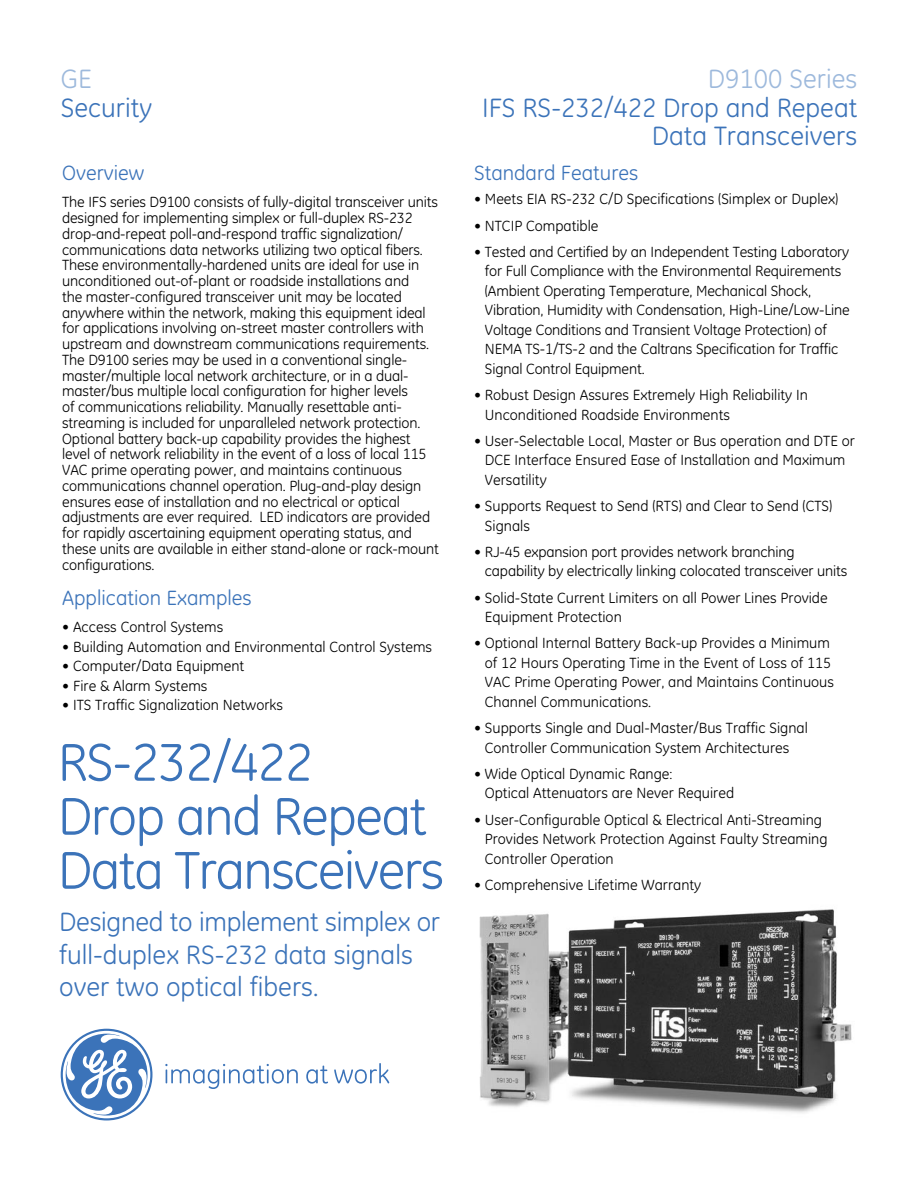
<style>
.page{position:relative;width:918px;height:1188px;background:#fff}
.page>*{position:absolute;margin:0;border:0;box-sizing:border-box;transform-origin:0 0}
.t1{font:54px/54px "GE Inspira";letter-spacing:-.025em;color:#3b73b9}
.t2{font:27px/32.4px "GE Inspira";color:#3b73b9;text-align:right}
.t3{font:27px "GE Inspira";color:#9db9dc}
.t4{font:21px "GE Inspira";color:#3b73b9}
.t5{font:15px/15.8px "GE Inspira";letter-spacing:-.01em;color:#000}
</style>
<div class="page">
<img style="left:479px;top:909px;width:373px;height:204px">
<svg style="left:165px;top:1064px;width:133px;height:25px"></svg>
<svg style="left:306px;top:1066px;width:22px;height:18px"></svg>
<svg style="left:334px;top:1063px;width:55px;height:21px"></svg>
<svg style="left:61px;top:1029px;width:91px;height:91px"></svg>
<h2 class="t3" style="left:61px;top:63px;width:32px">GE</h2>
<h2 class="t2" style="left:61px;top:91px;width:93px">Security</h2>
<h3 class="t4" style="left:62px;top:161px;width:84px">Overview</h3>
<p class="t5" style="left:62px;top:194px;width:378px">The IFS series D9100 consists of fully-digital transceiver units designed for implementing simplex or full-duplex RS-232 drop-and-repeat poll-and-respond traffic signalization/ communications data networks utilizing two optical fibers.<br>These environmentally-hardened units are ideal for use in unconditioned out-of-plant or roadside installations and<br>the master-configured transceiver unit may be located anywhere within the network, making this equipment ideal for applications involving on-street master controllers with upstream and downstream communications requirements.<br>The D9100 series may be used in a conventional single&shy;master/multiple local network architecture, or in a dual&shy;master/bus multiple local configuration for higher levels<br>of communications reliability. Manually resettable anti&shy;streaming is included for unparalleled network protection.<br>Optional battery back-up capability provides the highest level of network reliability in the event of a loss of local 115<br>VAC prime operating power, and maintains continuous communications channel operation. Plug-and-play design ensures ease of installation and no electrical or optical adjustments are ever required. LED indicators are provided for rapidly ascertaining equipment operating status, and these units are available in either stand-alone or rack-mount configurations.</p>
<h3 class="t4" style="left:62px;top:585px;width:191px">Application Examples</h3>
<p class="t5" style="left:62px;top:619px;width:163px">• Access Control Systems</p>
<p class="t5" style="left:62px;top:639px;width:371px">• Building Automation and Environmental Control Systems</p>
<p class="t5" style="left:62px;top:658px;width:184px">• Computer/Data Equipment</p>
<p class="t5" style="left:62px;top:678px;width:147px">• Fire &amp; Alarm Systems</p>
<p class="t5" style="left:62px;top:697px;width:222px">• ITS Traffic Signalization Networks</p>
<h1 class="t1" style="left:58px;top:735px;width:388px">RS-232/422<br>Drop and Repeat<br>Data Transceivers</h1>
<h2 class="t2" style="left:59px;top:906px;width:382px;text-align:left">Designed to implement simplex or full-duplex RS-232 data signals over two optical fibers.</h2>
<h2 class="t3" style="left:708px;top:63px;width:151px">D9100 Series</h2>
<h2 class="t2" style="left:482px;top:93px;width:377px;line-height:28.5px">IFS RS-232/422 Drop and Repeat<br>Data Transceivers</h2>
<h3 class="t4" style="left:474px;top:161px;width:166px">Standard Features</h3>
<p class="t5" style="left:474px;top:191px;width:366px">• Meets EIA RS-232 C/D Specifications (Simplex or Duplex)</p>
<p class="t5" style="left:474px;top:218px;width:126px">• NTCIP Compatible</p>
<p class="t5" style="left:485px;top:242px;width:366px;line-height:19.5px;text-indent:-11px">• Tested and Certified by an Independent Testing Laboratory for Full Compliance with the Environmental Requirements (Ambient Operating Temperature, Mechanical Shock, Vibration, Humidity with Condensation, High-Line/Low-Line Voltage Conditions and Transient Voltage Protection) of NEMA TS-1/TS-2 and the Caltrans Specification for Traffic Signal Control Equipment.</p>
<p class="t5" style="left:485px;top:385px;width:325px;line-height:19.5px;text-indent:-11px">• Robust Design Assures Extremely High Reliability In<br>Unconditioned Roadside Environments</p>
<p class="t5" style="left:485px;top:431px;width:372px;line-height:19.5px;text-indent:-11px">• User-Selectable Local, Master or Bus operation and DTE or<br>DCE Interface Ensured Ease of Installation and Maximum<br>Versatility</p>
<p class="t5" style="left:485px;top:496px;width:349px;line-height:19.5px;text-indent:-11px">• Supports Request to Send (RTS) and Clear to Send (CTS)<br>Signals</p>
<p class="t5" style="left:485px;top:542px;width:364px;line-height:19.5px;text-indent:-11px">• RJ-45 expansion port provides network branching capability by electrically linking colocated transceiver units</p>
<p class="t5" style="left:485px;top:588px;width:344px;line-height:19.5px;text-indent:-11px">• Solid-State Current Limiters on all Power Lines Provide<br>Equipment Protection</p>
<p class="t5" style="left:485px;top:633px;width:351px;line-height:19.5px;text-indent:-11px">• Optional Internal Battery Back-up Provides a Minimum of 12 Hours Operating Time in the Event of Loss of 115<br>VAC Prime Operating Power, and Maintains Continuous Channel Communications.</p>
<p class="t5" style="left:474px;top:718px;width:335px;line-height:19.5px;text-align:center">• Supports Single and Dual-Master/Bus Traffic Signal<br>Controller Communication System Architectures</p>
<p class="t5" style="left:485px;top:764px;width:251px;line-height:19.5px;text-indent:-11px">• Wide Optical Dynamic Range:<br>Optical Attenuators are Never Required</p>
<p class="t5" style="left:485px;top:810px;width:344px;line-height:19.5px;text-indent:-11px">• User-Configurable Optical &amp; Electrical Anti-Streaming<br>Provides Network Protection Against Faulty Streaming<br>Controller Operation</p>
<p class="t5" style="left:474px;top:877px;width:229px">• Comprehensive Lifetime Warranty</p>
</div>
